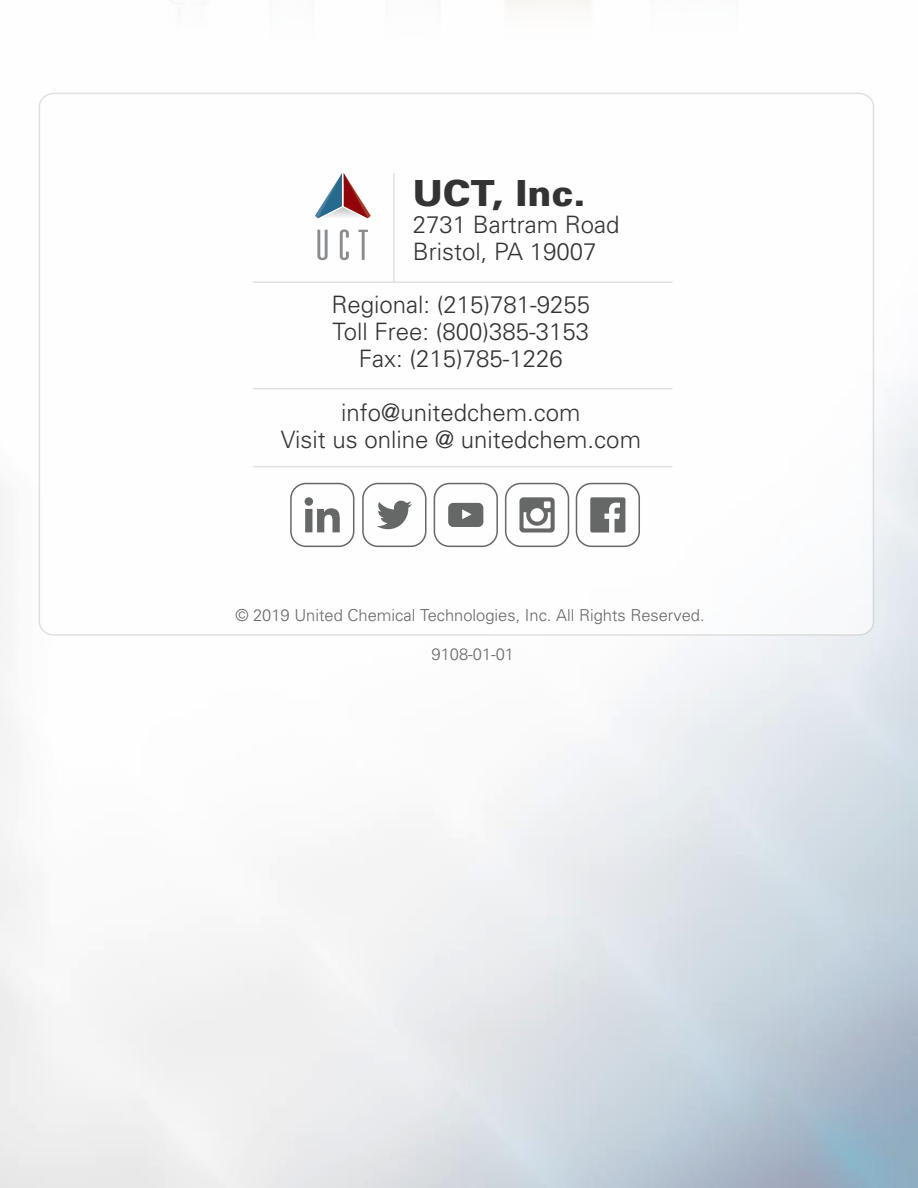
<style>
.page{position:relative;width:918px;height:1188px;background:#fff}
.page>*{position:absolute;margin:0;border:0;box-sizing:border-box;transform-origin:0 0}
.t1{font:900 36px "Univers";color:#333}
.t2{font:300 24px/27px "Univers";color:#333;text-align:center}
.t3{font:300 16.5px "Univers";color:#666767}
</style>
<div class="page">
<svg style="left:39px;top:93px;width:835px;height:543px"></svg>
<svg style="left:315px;top:173px;width:56px;height:46px"></svg>
<svg style="left:317px;top:230px;width:11px;height:30px"></svg>
<svg style="left:340px;top:229px;width:9px;height:31px"></svg>
<svg style="left:358px;top:230px;width:10px;height:30px"></svg>
<hr style="left:253px;top:281px;width:420px;height:2px;background:#cccccb">
<hr style="left:253px;top:388px;width:420px;height:1px;background:#cccccb">
<hr style="left:253px;top:466px;width:420px;height:1px;background:#cccccb">
<div style="left:434px;top:483px;width:64px;height:64px;border:2px solid #666767;border-radius:15px"></div>
<svg style="left:448px;top:503px;width:35px;height:24px"></svg>
<div style="left:362px;top:483px;width:64px;height:64px;border:2px solid #666767;border-radius:15px"></div>
<svg style="left:377px;top:501px;width:35px;height:28px"></svg>
<div style="left:290px;top:483px;width:64px;height:64px;border:2px solid #666767;border-radius:15px"></div>
<svg style="left:305px;top:497px;width:35px;height:35px"></svg>
<div style="left:505px;top:483px;width:64px;height:64px;border:2px solid #666767;border-radius:15px"></div>
<svg style="left:519px;top:497px;width:36px;height:36px"></svg>
<div style="left:576px;top:483px;width:64px;height:64px;border:2px solid #666767;border-radius:15px"></div>
<svg style="left:590px;top:497px;width:35px;height:36px"></svg>
<hr style="left:393px;top:173px;width:2px;height:109px;background:#cccccb">
<h1 class="t1" style="left:413px;top:171px;width:174px">UCT, Inc.</h1>
<p class="t2" style="left:413px;top:211px;width:208px;text-align:left">2731 Bartram Road<br>Bristol, PA 19007</p>
<p class="t2" style="left:331px;top:291px;width:260px">Regional: (215)781-9255<br>Toll Free: (800)385-3153<br>Fax: (215)785-1226</p>
<p class="t2" style="left:281px;top:399px;width:362px">info@unitedchem.com<br>Visit us online @ unitedchem.com</p>
<p class="t3" style="left:235px;top:605px;width:471px">© 2019 United Chemical Technologies, Inc. All Rights Reserved.</p>
<p class="t3" style="left:432px;top:644px;width:84px">9108-01-01</p>
</div>
